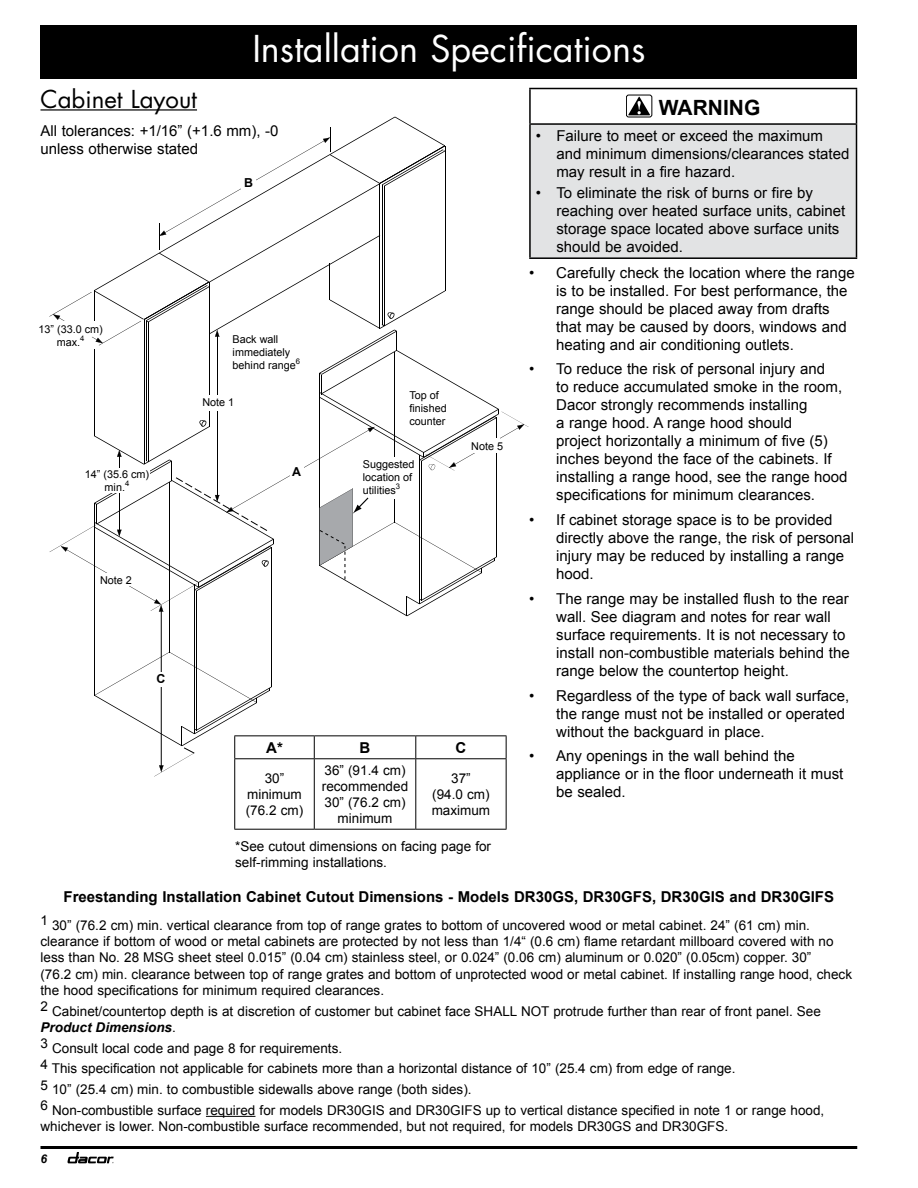
<style>
.page{position:relative;width:918px;height:1188px;background:#fff}
.page>*{position:absolute;margin:0;border:0;box-sizing:border-box;transform-origin:0 0}
.t1{font:36px "Futura Std";color:#fff}
.t2{font:24px "Futura Std";color:#000}
.t3{font:700 21px "Arial";color:#000}
.t4{font:15px/18px "Arial";color:#000}
.t5{font:700 15px "Arial";color:#000}
.t6{font:13.5px/16.2px "Arial";color:#000}
.t7{font:700 12.3px "Arial";color:#000}
.t8{font:italic 700 12px "Arial";color:#000}
.t9{font:10.8px/13px "Arial";color:#000}
.s1{font-weight:700;font-style:italic}
</style>
<div class="page">
<svg style="left:68px;top:1152px;width:46px;height:11px"></svg>
<hr style="left:40px;top:1146px;width:817px;height:3px;background:#000">
<div style="left:40px;top:25px;width:817px;height:54px;background:#000"></div>
<div style="left:530px;top:124px;width:326px;height:134px;background:#e2e3e4"></div>
<hr style="left:529px;top:88px;width:328px;height:1px;background:#000">
<hr style="left:529px;top:89px;width:2px;height:34px;background:#000">
<hr style="left:856px;top:89px;width:1px;height:34px;background:#000">
<hr style="left:529px;top:123px;width:328px;height:2px;background:#000">
<hr style="left:529px;top:125px;width:2px;height:132px;background:#000">
<hr style="left:856px;top:125px;width:1px;height:132px;background:#000">
<hr style="left:529px;top:257px;width:328px;height:2px;background:#000">
<div style="left:626px;top:95px;width:26px;height:22px;border:1px solid #000;border-radius:2px"></div>
<svg style="left:628px;top:96px;width:22px;height:19px"></svg>
<hr style="left:40px;top:109px;width:157px;height:2px;background:#000">
<hr style="left:94px;top:522px;width:1px;height:173px;background:#000">
<hr style="left:194px;top:585px;width:1px;height:149px;background:#000">
<hr style="left:196px;top:591px;width:1px;height:139px;background:#000">
<hr style="left:271px;top:548px;width:1px;height:139px;background:#000">
<hr style="left:169px;top:482px;width:1px;height:170px;background:#000">
<hr style="left:161px;top:611px;width:1px;height:155px;background:#000">
<svg style="left:49px;top:117px;width:480px;height:499px"></svg>
<div style="left:376px;top:457px;width:36px;height:41px;background:#fff"></div>
<div style="left:467px;top:439px;width:32px;height:14px;background:#fff"></div>
<hr style="left:234px;top:735px;width:80px;height:1px;background:#000">
<svg style="left:94px;top:652px;width:178px;height:125px"></svg>
<hr style="left:314px;top:735px;width:102px;height:1px;background:#000">
<svg style="left:314px;top:736px;width:1px;height:22px"></svg>
<hr style="left:416px;top:735px;width:91px;height:1px;background:#000">
<svg style="left:415px;top:736px;width:1px;height:22px"></svg>
<svg style="left:506px;top:736px;width:1px;height:22px"></svg>
<hr style="left:234px;top:758px;width:80px;height:1px;background:#000">
<hr style="left:234px;top:759px;width:1px;height:70px;background:#000">
<hr style="left:314px;top:758px;width:102px;height:1px;background:#000">
<hr style="left:314px;top:759px;width:1px;height:70px;background:#000">
<hr style="left:416px;top:758px;width:91px;height:1px;background:#000">
<hr style="left:415px;top:759px;width:1px;height:70px;background:#000">
<hr style="left:506px;top:759px;width:1px;height:70px;background:#000">
<hr style="left:234px;top:829px;width:80px;height:1px;background:#000">
<hr style="left:314px;top:829px;width:102px;height:1px;background:#000">
<hr style="left:416px;top:829px;width:91px;height:1px;background:#000">
<hr style="left:206px;top:1116px;width:49px;height:1px;background:#000">
<h1 class="t1" style="left:252px;top:26px;width:395px">Installation Specifications</h1>
<h2 class="t2" style="left:40px;top:83px;width:158px">Cabinet Layout</h2>
<p class="t4" style="left:40px;top:122px;width:240px">All tolerances: +1/16” (+1.6 mm), -0 unless otherwise stated</p>
<p class="t7" style="left:244px;top:175px;width:10px">B</p>
<p class="t9" style="left:39px;top:323px;width:66px;text-align:center">13” (33.0 cm) max.<sup>4</sup></p>
<p class="t9" style="left:85px;top:468px;width:66px;text-align:center">14” (35.6 cm) min.<sup>4</sup></p>
<p class="t9" style="left:100px;top:574px;width:33px">Note 2</p>
<p class="t7" style="left:157px;top:671px;width:10px">C</p>
<p class="t9" style="left:233px;top:333px;width:69px">Back wall immediately behind range<sup>6</sup></p>
<p class="t9" style="left:202px;top:396px;width:33px">Note 1</p>
<p class="t7" style="left:292px;top:464px;width:10px">A</p>
<p class="t9" style="left:409px;top:389px;width:39px">Top of finished counter</p>
<p class="t9" style="left:363px;top:458px;width:53px">Suggested location of utilities<sup>3</sup></p>
<p class="t9" style="left:471px;top:440px;width:33px">Note 5</p>
<p class="t5" style="left:266px;top:738px;width:18px">A*</p>
<p class="t5" style="left:360px;top:738px;width:12px">B</p>
<p class="t5" style="left:456px;top:738px;width:12px">C</p>
<p class="t6" style="left:246px;top:770px;width:59px;text-align:center">30” minimum (76.2 cm)</p>
<p class="t6" style="left:322px;top:762px;width:88px;text-align:center">36” (91.4 cm) recommended<br>30” (76.2 cm) minimum</p>
<p class="t6" style="left:432px;top:770px;width:60px;text-align:center">37”<br>(94.0 cm) maximum</p>
<p class="t6" style="left:235px;top:838px;width:257px">*See cutout dimensions on facing page for self-rimming installations.</p>
<h3 class="t3" style="left:659px;top:94px;width:103px">WARNING</h3>
<p class="t4" style="left:556px;top:127px;width:295px;text-indent:-20px">• Failure to meet or exceed the maximum and minimum dimensions/clearances stated may result in a fire hazard.</p>
<p class="t4" style="left:556px;top:184px;width:290px;text-indent:-20px">• To eliminate the risk of burns or fire by reaching over heated surface units, cabinet storage space located above surface units should be avoided.</p>
<p class="t4" style="left:556px;top:264px;width:300px;text-indent:-27px">• Carefully check the location where the range is to be installed. For best performance, the range should be placed away from drafts that may be caused by doors, windows and heating and air conditioning outlets.</p>
<p class="t4" style="left:556px;top:360px;width:293px;text-indent:-27px">• To reduce the risk of personal injury and<br>to reduce accumulated smoke in the room, Dacor strongly recommends installing<br>a range hood. A range hood should<br>project horizontally a minimum of five (5) inches beyond the face of the cabinets. If installing a range hood, see the range hood specifications for minimum clearances.</p>
<p class="t4" style="left:556px;top:511px;width:300px;text-indent:-27px">• If cabinet storage space is to be provided directly above the range, the risk of personal injury may be reduced by installing a range hood.</p>
<p class="t4" style="left:556px;top:590px;width:295px;text-indent:-27px">• The range may be installed flush to the rear wall. See diagram and notes for rear wall surface requirements. It is not necessary to install non-combustible materials behind the range below the countertop height.</p>
<p class="t4" style="left:556px;top:687px;width:295px;text-indent:-27px">• Regardless of the type of back wall surface, the range must not be installed or operated without the backguard in place.</p>
<p class="t4" style="left:556px;top:747px;width:289px;text-indent:-27px">• Any openings in the wall behind the appliance or in the floor underneath it must be sealed.</p>
<p class="t5" style="left:64px;top:887px;width:772px">Freestanding Installation Cabinet Cutout Dimensions - Models DR30GS, DR30GFS, DR30GIS and DR30GIFS</p>
<p class="t6" style="left:40px;top:917px;width:813px">1 30” (76.2 cm) min. vertical clearance from top of range grates to bottom of uncovered wood or metal cabinet. 24” (61 cm) min. clearance if bottom of wood or metal cabinets are protected by not less than 1/4“ (0.6 cm) flame retardant millboard covered with no less than No. 28 MSG sheet steel 0.015” (0.04 cm) stainless steel, or 0.024” (0.06 cm) aluminum or 0.020” (0.05cm) copper. 30”<br>(76.2 cm) min. clearance between top of range grates and bottom of unprotected wood or metal cabinet. If installing range hood, check the hood specifications for minimum required clearances.</p>
<p class="t6" style="left:40px;top:1003px;width:782px">2 Cabinet/countertop depth is at discretion of customer but cabinet face SHALL NOT protrude further than rear of front panel. See<br><span class="s1">Product Dimensions</span>.</p>
<p class="t6" style="left:40px;top:1038px;width:785px;line-height:20.9px">3 Consult local code and page 8 for requirements.<br>4 This specification not applicable for cabinets more than a horizontal distance of 10” (25.4 cm) from edge of range.<br>5 10” (25.4 cm) min. to combustible side walls above range (both sides).<br>6 Non-combustible surface required for models DR30GIS and DR30GIFS up to vertical distance specified in note 1 or range hood,</p>
<p class="t6" style="left:40px;top:1118px;width:689px">whichever is lower. Non-combustible surface recommended, but not required, for models DR30GS and DR30GFS.</p>
<p class="t8" style="left:40px;top:1151px;width:8px">6</p>
</div>
